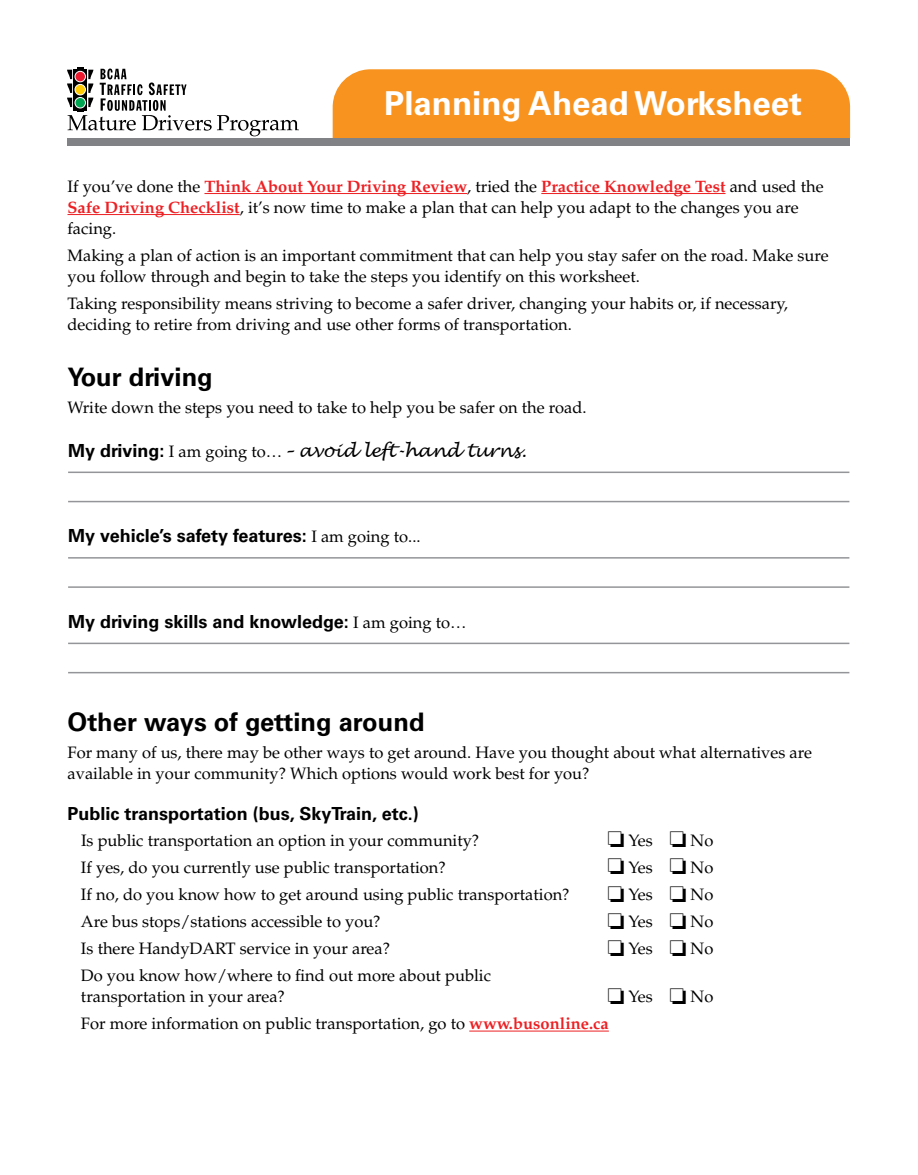
<style>
.page{position:relative;width:918px;height:1175px;background:#fff}
.page>*{position:absolute;margin:0;border:0;box-sizing:border-box;transform-origin:0 0}
.t1{font:700 33px "Univers";color:#fff}
.t2{font:700 25.5px "Univers";color:#000}
.t3{font:700 18px "Univers";color:#000}
.t4{font:italic 18px "Lucida Handwriting";color:#000}
.t5{font:16.5px/21px "Palatino";color:#000}
.s1{font-weight:700;color:#ed2024}
.s2{font-family:"Univers";font-weight:700;font-style:normal}
.s3{font-family:"Palatino";font-style:normal;font-size:16.5px}
.s4{font-family:"Palatino";font-weight:400;font-size:16.5px}
</style>
<div class="page">
<hr style="left:68px;top:471px;width:781px;height:2px;background:#939598">
<hr style="left:68px;top:501px;width:781px;height:1px;background:#939598">
<hr style="left:68px;top:557px;width:781px;height:1px;background:#939598">
<hr style="left:68px;top:586px;width:781px;height:2px;background:#939598">
<hr style="left:68px;top:642px;width:781px;height:2px;background:#939598">
<hr style="left:68px;top:672px;width:781px;height:1px;background:#939598">
<div style="left:333px;top:69px;width:517px;height:69px;background:#f7931e"></div>
<svg style="left:67px;top:68px;width:232px;height:68px"></svg>
<div style="left:68px;top:138px;width:782px;height:8px;background:#808285"></div>
<hr style="left:204px;top:193px;width:263px;height:1px;background:#ed2024">
<hr style="left:541px;top:193px;width:185px;height:1px;background:#ed2024">
<hr style="left:68px;top:214px;width:172px;height:1px;background:#ed2024">
<hr style="left:469px;top:1030px;width:140px;height:1px;background:#ed2024">
<h1 class="t1" style="left:384px;top:84px;width:419px">Planning Ahead Worksheet</h1>
<p class="t5" style="left:68px;top:176px;width:758px">If you’ve done the <span class="s1">Think About Your Driving Review</span>, tried the <span class="s1">Practice Knowledge Test</span> and used the<br><span class="s1">Safe Driving Checklist</span>, it’s now time to make a plan that can help you adapt to the changes you are facing.</p>
<p class="t5" style="left:68px;top:245px;width:763px">Making a plan of action is an important commitment that can help you stay safer on the road. Make sure you follow through and begin to take the steps you identify on this worksheet.</p>
<p class="t5" style="left:68px;top:293px;width:722px">Taking responsibility means striving to become a safer driver, changing your habits or, if necessary, deciding to retire from driving and use other forms of transportation.</p>
<h2 class="t2" style="left:68px;top:362px;width:147px">Your driving</h2>
<p class="t5" style="left:68px;top:397px;width:521px">Write down the steps you need to take to help you be safer on the road.</p>
<p class="t4" style="left:68px;top:440px;width:460px"><span class="s2">My driving:</span> <span class="s3">I am going to…</span>– avoid left-hand turns.</p>
<p class="t3" style="left:68px;top:525px;width:354px">My vehicle’s safety features: <span class="s4">I am going to...</span></p>
<p class="t3" style="left:68px;top:611px;width:400px">My driving skills and knowledge: <span class="s4">I am going to…</span></p>
<h2 class="t2" style="left:68px;top:707px;width:359px">Other ways of getting around</h2>
<p class="t5" style="left:68px;top:742px;width:746px">For many of us, there may be other ways to get around. Have you thought about what alternatives are available in your community? Which options would work best for you?</p>
<p class="t3" style="left:68px;top:803px;width:353px">Public transportation (bus, SkyTrain, etc.)</p>
<p class="t5" style="left:81px;top:830px;width:400px">Is public transportation an option in your community?</p>
<p class="t5" style="left:608px;top:830px;width:107px">❏ Yes ❏ No</p>
<p class="t5" style="left:81px;top:857px;width:366px">If yes, do you currently use public transportation?</p>
<p class="t5" style="left:608px;top:857px;width:107px">❏ Yes ❏ No</p>
<p class="t5" style="left:81px;top:884px;width:490px">If no, do you know how to get around using public transportation?</p>
<p class="t5" style="left:608px;top:884px;width:107px">❏ Yes ❏ No</p>
<p class="t5" style="left:81px;top:911px;width:301px">Are bus stops/stations accessible to you?</p>
<p class="t5" style="left:608px;top:911px;width:107px">❏ Yes ❏ No</p>
<p class="t5" style="left:81px;top:938px;width:311px">Is there HandyDART service in your area?</p>
<p class="t5" style="left:608px;top:938px;width:107px">❏ Yes ❏ No</p>
<p class="t5" style="left:81px;top:965px;width:412px">Do you know how/where to find out more about public transportation in your area?</p>
<p class="t5" style="left:81px;top:983px;width:634px;line-height:27.2px;text-indent:527px">❏ Yes ❏ No<br>For more information on public transportation, go to <span class="s1">www.busonline.ca</span></p>
</div>
